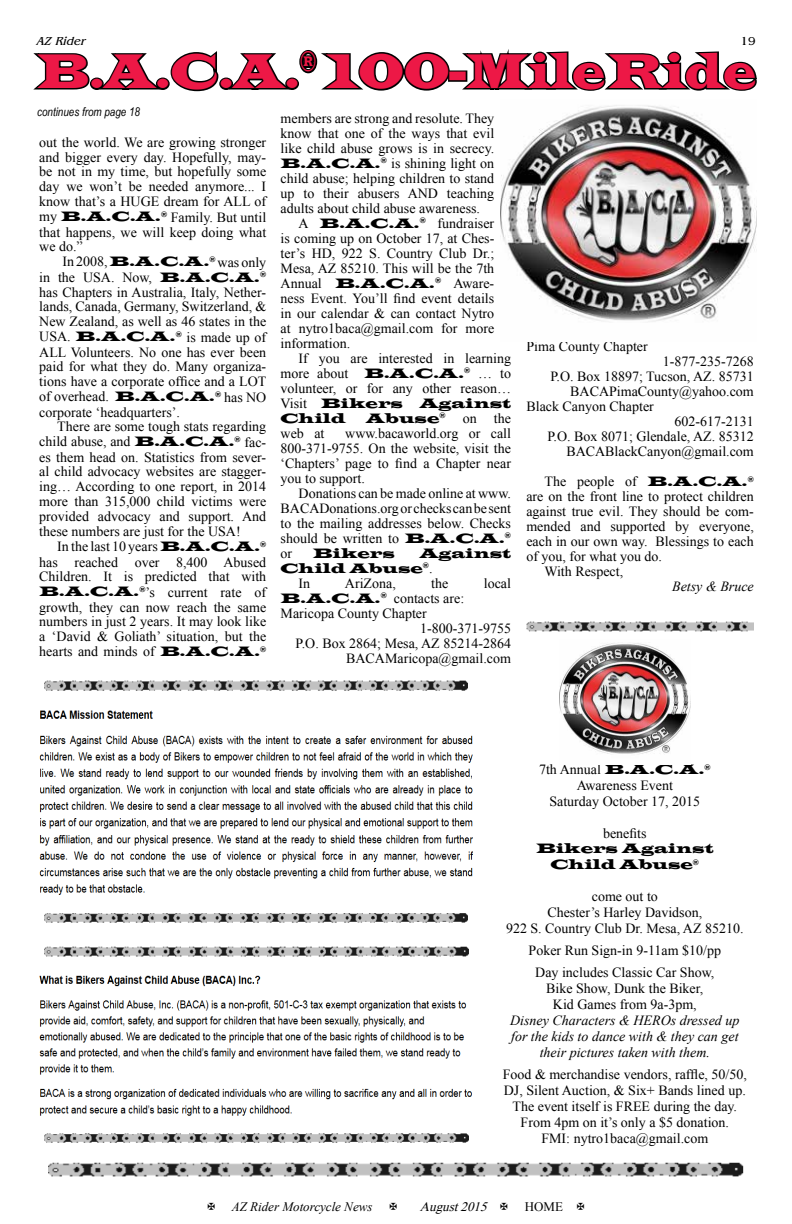
<style>
.page{position:relative;width:792px;height:1224px;background:#fff}
.page>*{position:absolute;margin:0;border:0;box-sizing:border-box;transform-origin:0 0}
.t1{font:50px "Latin Wide";color:#ed1846;scale:.74 1}
.t2{font:14px/15px "Times New Roman";color:#000;text-align:justify}
.t3{font:italic 14px/16px "Times New Roman";color:#000;text-align:center}
.t4{font:14px/15px "Latin Wide";color:#000}
.t5{font:italic 13px "Times New Roman";color:#000}
.t6{font:italic 13px "Times New Roman";color:#000}
.t7{font:13px "Times New Roman";color:#000}
.t8{font:italic 12px "Arial Narrow";color:#000}
.t9{font:italic 12px "Benguiat";color:#000}
.t10{font:12px "Benguiat";color:#000}
.s1{font-family:"Latin Wide"}
.s2{font-family:"Times New Roman"}
</style>
<div class="page">
<img style="left:500px;top:105px;width:256px;height:217px">
<svg style="left:33px;top:50px;width:417px;height:42px"></svg>
<div style="left:448px;top:70px;width:19px;height:12px;border:3px solid #000"></div>
<svg style="left:458px;top:49px;width:299px;height:42px"></svg>
<img style="left:39px;top:680px;width:433px;height:243px">
<img style="left:48px;top:1162px;width:696px;height:15px">
<img style="left:39px;top:946px;width:433px;height:197px">
<img style="left:526px;top:621px;width:228px;height:11px">
<img style="left:559px;top:643px;width:132px;height:111px">
<p class="t9" style="left:36px;top:34px;width:54px">AZ Rider</p>
<p class="t10" style="left:741px;top:34px;width:17px">19</p>
<h1 class="t1" style="left:37px;top:40px;width:973px">B.A.C.A.<sup>®</sup> 100-Mile Ride</h1>
<p class="t8" style="left:37px;top:103px;width:104px">continues from page 18</p>
<p class="t2" style="left:39px;top:134px;width:228px">out the world. We are growing stronger and bigger every day. Hopefully, may&shy;be not in my time, but hopefully some day we won’t be needed anymore... I know that’s a HUGE dream for ALL of my <span class="s1">B.A.C.A.</span><sup>®</sup> Family. But until that happens, we will keep doing what we do.”</p>
<p class="t2" style="left:39px;top:254px;width:229px;text-indent:23px">In 2008, <span class="s1">B.A.C.A.</span><sup>®</sup> was only in the USA. Now, <span class="s1">B.A.C.A.</span><sup>® </sup>has Chapters in Australia, Italy, Nether&shy;lands, Canada, Germany, Switzerland, &amp; New Zealand, as well as 46 states in the USA. <span class="s1">B.A.C.A.</span><sup>®</sup> is made up of ALL Volunteers. No one has ever been paid for what they do. Many organiza&shy;tions have a corporate office and a LOT of overhead. <span class="s1">B.A.C.A.</span><sup>®</sup> has NO corporate ‘headquarters’.</p>
<p class="t2" style="left:39px;top:419px;width:228px;text-indent:18px">There are some tough stats regarding child abuse, and <span class="s1">B.A.C.A.</span><sup>®</sup> fac&shy;es them head on. Statistics from sever&shy;al child advocacy websites are stagger&shy;ing… According to one report, in 2014 more than 315,000 child victims were provided advocacy and support. And these numbers are just for the USA!</p>
<p class="t2" style="left:39px;top:539px;width:228px;text-indent:18px">In the last 10 years <span class="s1">B.A.C.A.</span><sup>® </sup>has reached over 8,400 Abused Children. It is predicted that with <span class="s1">B.A.C.A.</span><sup>®</sup>’s current rate of growth, they can now reach the same numbers in just 2 years. It may look like a ‘David &amp; Goliath’ situation, but the hearts and minds of <span class="s1">B.A.C.A.</span><sup>®</sup></p>
<p class="t2" style="left:281px;top:110px;width:215px">members are strong and resolute. They know that one of the ways that evil like child abuse grows is in secrecy.<br><span class="s1">B.A.C.A.</span><sup>®</sup> is shining light on child abuse; helping children to stand up to their abusers AND teaching adults about child abuse awareness.</p>
<p class="t2" style="left:281px;top:215px;width:215px;text-indent:18px">A <span class="s1">B.A.C.A.</span><sup>®</sup> fundraiser is coming up on October 17, at Ches&shy;ter’s HD, 922 S. Country Club Dr.; Mesa, AZ 85210. This will be the 7th Annual <span class="s1">B.A.C.A.</span><sup>®</sup> Aware&shy;ness Event. You’ll find event details in our calendar &amp; can contact Nytro at nytro1baca@gmail.com for more information.</p>
<p class="t2" style="left:281px;top:350px;width:232px;text-indent:18px">If you are interested in learning more about <span class="s1">B.A.C.A.</span><sup>®</sup> … to volunteer, or for any other reason…</p>
<p class="t4" style="left:281px;top:395px;width:232px"><span class="s2">Visit</span> Bikers Against<br>Child</p>
<p class="t4" style="left:366px;top:410px;width:146px">Abuse<sup>®</sup> <span class="s2">on the</span></p>
<p class="t2" style="left:281px;top:425px;width:45px">web at</p>
<p class="t2" style="left:281px;top:425px;width:232px;text-indent:65px">www.bacaworld.org or call 800-371-9755. On the website, visit the ‘Chapters’ page to find a Chapter near you to support.</p>
<p class="t2" style="left:281px;top:485px;width:232px;text-indent:18px">Donations can be made online at www.<br>BACADonations.org or checks can be sent to the mailing addresses below. Checks should be written to <span class="s1">B.A.C.A.</span><sup>® </sup>or</p>
<p class="t4" style="left:313px;top:545px;width:83px">Bikers</p>
<p class="t4" style="left:281px;top:545px;width:232px;text-indent:139px">Against<br>Child Abuse<sup>®</sup><span class="s2">.</span></p>
<p class="t2" style="left:299px;top:575px;width:13px">In</p>
<p class="t2" style="left:345px;top:575px;width:52px">AriZona,</p>
<p class="t2" style="left:431px;top:575px;width:19px">the</p>
<p class="t2" style="left:484px;top:575px;width:29px">local</p>
<p class="t2" style="left:281px;top:590px;width:185px"><span class="s1">B.A.C.A.</span><sup>®</sup> contacts are:</p>
<p class="t2" style="left:281px;top:605px;width:148px">Maricopa County Chapter</p>
<p class="t2" style="left:420px;top:620px;width:92px">1-800-371-9755</p>
<p class="t2" style="left:296px;top:635px;width:217px">P.O. Box 2864; Mesa, AZ 85214-2864</p>
<p class="t2" style="left:346px;top:650px;width:166px">BACAMaricopa@gmail.com</p>
<p class="t2" style="left:526px;top:339px;width:123px">Pima County Chapter</p>
<p class="t2" style="left:663px;top:354px;width:92px">1-877-235-7268</p>
<p class="t2" style="left:550px;top:369px;width:205px">P.O. Box 18897; Tucson, AZ. 85731</p>
<p class="t2" style="left:570px;top:384px;width:185px">BACAPimaCounty@yahoo.com</p>
<p class="t2" style="left:526px;top:399px;width:129px">Black Canyon Chapter</p>
<p class="t2" style="left:675px;top:414px;width:81px">602-617-2131</p>
<p class="t2" style="left:547px;top:429px;width:208px">P.O. Box 8071; Glendale, AZ. 85312</p>
<p class="t2" style="left:566px;top:444px;width:189px">BACABlackCanyon@gmail.com</p>
<p class="t2" style="left:544px;top:474px;width:211px">The people of <span class="s1">B.A.C.A.</span><sup>®</sup></p>
<p class="t2" style="left:526px;top:489px;width:229px">are on the front line to protect children</p>
<p class="t2" style="left:526px;top:504px;width:229px">against true evil. They should be com-</p>
<p class="t2" style="left:526px;top:519px;width:229px">mended and supported by everyone,</p>
<p class="t2" style="left:526px;top:534px;width:229px">each in our own way. Blessings to each</p>
<p class="t2" style="left:526px;top:549px;width:137px">of you, for what you do.</p>
<p class="t2" style="left:544px;top:564px;width:80px">With Respect,</p>
<p class="t3" style="left:672px;top:578px;width:83px">Betsy &amp; Bruce</p>
<p class="t2" style="left:539px;top:761px;width:173px;line-height:16px;text-align:center">7th Annual <span class="s1">B.A.C.A.</span><sup>®<br></sup>Awareness Event<br>Saturday October 17, 2015</p>
<p class="t2" style="left:603px;top:826px;width:45px">benefits</p>
<p class="t4" style="left:536px;top:840px;width:179px;line-height:16px;text-align:center">Bikers Against<br>Child Abuse<sup>®</sup></p>
<p class="t2" style="left:506px;top:888px;width:239px;line-height:16px;text-align:center">come out to<br>Chester’s Harley Davidson,<br>922 S. Country Club Dr. Mesa, AZ 85210.</p>
<p class="t2" style="left:529px;top:939px;width:194px;line-height:22px;text-align:center">Poker Run Sign-in 9-11am $10/pp<br>Day includes Classic Car Show,</p>
<p class="t2" style="left:546px;top:980px;width:159px;line-height:16px;text-align:center">Bike Show, Dunk the Biker,<br>Kid Games from 9a-3pm,</p>
<p class="t3" style="left:510px;top:1012px;width:231px">Disney Characters &amp; HEROs dressed up for the kids to dance with &amp; they can get their pictures taken with them.</p>
<p class="t2" style="left:503px;top:1066px;width:246px;line-height:16px;text-align:center">Food &amp; merchandise vendors, raffle, 50/50, DJ, Silent Auction, &amp; Six+ Bands lined up.<br>The event itself is FREE during the day.<br>From 4pm on it’s only a $5 donation.<br>FMI: nytro1baca@gmail.com</p>
<p class="t5" style="left:232px;top:1198px;width:142px">AZ Rider Motorcycle News</p>
<p class="t6" style="left:420px;top:1198px;width:73px">August2015</p>
<p class="t7" style="left:525px;top:1198px;width:40px">HOME</p>
</div>
